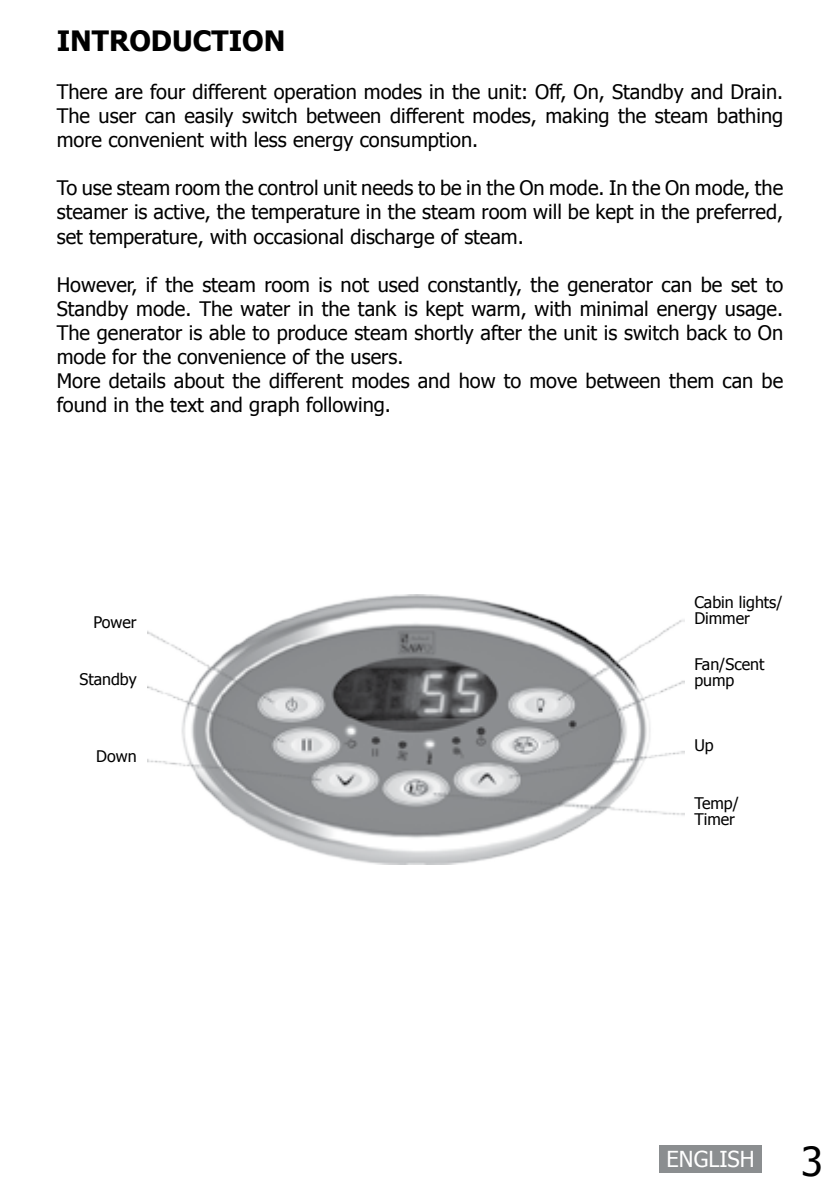
<style>
.page{position:relative;width:840px;height:1191px;background:#fff}
.page>*{position:absolute;margin:0;border:0;box-sizing:border-box;transform-origin:0 0}
.t1{font:700 28px "Tahoma";color:#000}
.t2{font:22px "Tahoma";color:#fff}
.t3{font:20px/24px "Tahoma";color:#000;text-align:justify}
.t4{font:16px/16px "Tahoma";color:#000}
.s1{font-size:40px;color:#000}
</style>
<div class="page">
<div style="left:659px;top:1145px;width:102px;height:27px;background:#8b8e90"></div>
<svg style="left:147px;top:594px;width:538px;height:271px"></svg>
<h1 class="t1" style="left:57px;top:22px;width:230px">INTRODUCTION</h1>
<p class="t3" style="left:57px;top:79px;width:727px">There are four different operation modes in the unit: Off, On, Standby and Drain.<br>The user can easily switch between different modes, making the steam bathing more convenient with less energy consumption.</p>
<p class="t3" style="left:57px;top:175px;width:727px">To use steam room the control unit needs to be in the On mode. In the On mode, the steamer is active, the temperature in the steam room will be kept in the preferred, set temperature, with occasional discharge of steam.</p>
<p class="t3" style="left:57px;top:271px;width:727px;text-align:left">However, if the steam room is not used constantly, the generator can be set to Standby mode. The water in the tank is kept warm, with minimal energy usage.<br>The generator is able to produce steam shortly after the unit is switch back to On mode for the convenience of the users.<br>More details about the different modes and how to move between them can be found in the text and graph following.</p>
<p class="t4" style="left:93px;top:613px;width:45px">Power</p>
<p class="t4" style="left:79px;top:671px;width:59px">Standby</p>
<p class="t4" style="left:96px;top:748px;width:42px">Down</p>
<p class="t4" style="left:694px;top:594px;width:90px">Cabin lights/<br>Dimmer</p>
<p class="t4" style="left:694px;top:655px;width:72px">Fan/Scent pump</p>
<p class="t4" style="left:694px;top:736px;width:21px">Up</p>
<p class="t4" style="left:694px;top:794px;width:46px">Temp/<br>Timer</p>
<p class="t2" style="left:666px;top:1144px;width:158px">ENGLISH <span class="s1">3</span></p>
</div>
